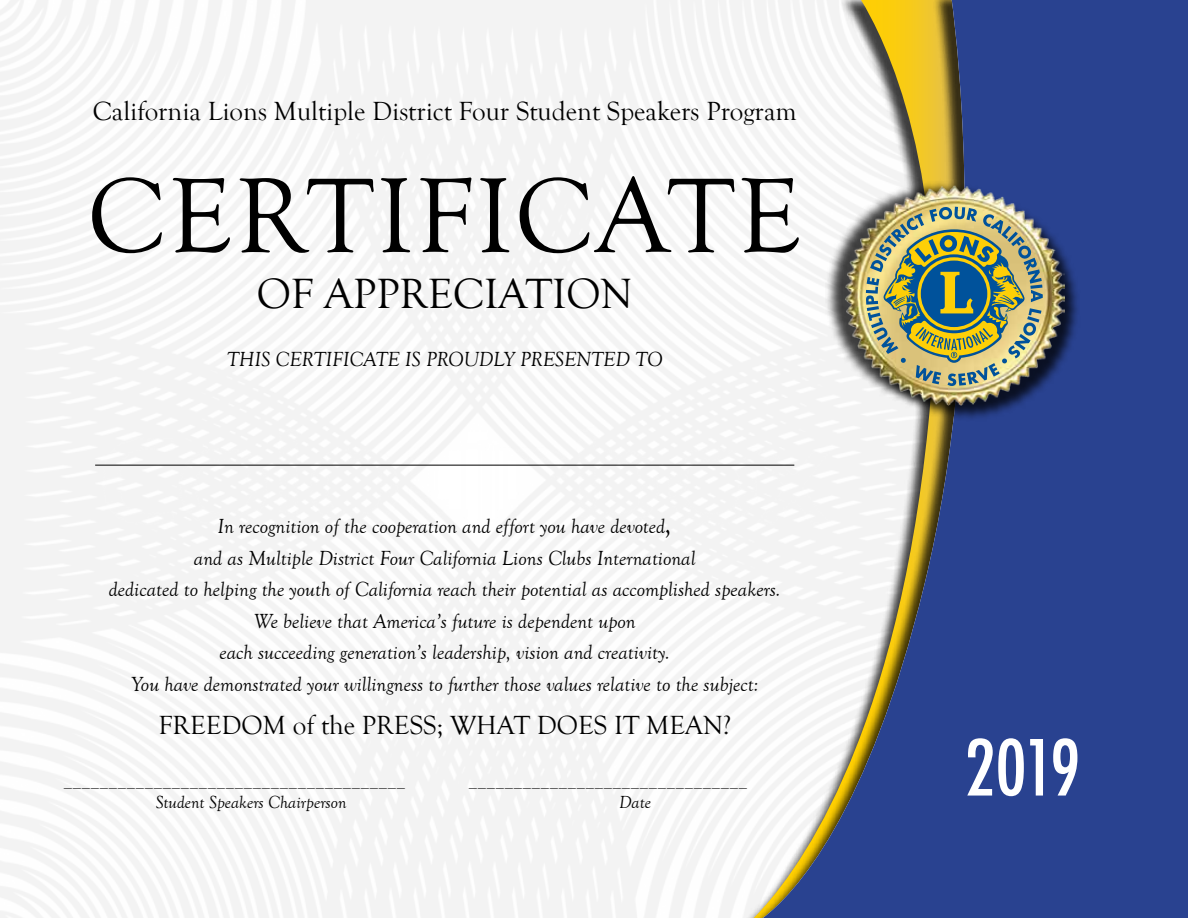
<style>
.page{position:relative;width:1188px;height:918px;background:#fff}
.page>*{position:absolute;margin:0;border:0;box-sizing:border-box;transform-origin:0 0}
.t1{font:109.5px "Goudy Old Style T";letter-spacing:.03em;color:#000}
.t2{font:500 condensed 75px "Futura";color:#fff}
.t3{font:43.5px "Goudy Old Style T";color:#000}
.t4{font:27px "Goudy Old Style T";color:#000}
.t5{font:italic 21px/31.5px "Goudy Old Style T";color:#000;text-align:center}
.t6{font:italic 18px "Goudy Old Style T";color:#000}
.s1{font-size:30px}
</style>
<div class="page">
<div style="left:730px;top:0;width:456px;height:918px;background:#f4f4f4"></div>
<svg style="left:763px;top:0;width:425px;height:918px"></svg>
<hr style="left:95px;top:465px;width:699px;height:1px;background:#000">
<div style="left:824px;top:178px;width:232px;height:233px;background:#000;opacity:.75"></div>
<div style="left:849px;top:190px;width:232px;height:232px;background:#000;opacity:.75"></div>
<img style="left:845px;top:186px;width:219px;height:219px">
<img style="left:866px;top:207px;width:177px;height:179px">
<p class="t4" style="left:93px;top:97px;width:705px">California Lions Multiple District Four Student Speakers Program</p>
<h1 class="t1" style="left:88px;top:156px;width:715px">Certificate</h1>
<h3 class="t3" style="left:257px;top:270px;width:377px">of Appreciation</h3>
<p class="t5" style="left:227px;top:344px;width:437px">This Certificate is Proudly Presented to</p>
<p class="t5" style="left:109px;top:511px;width:673px">In recognition of the cooperation and effort you have devoted<span class="s1">,<br></span>and as Multiple District Four California Lions Clubs International<br>dedicated to helping the youth of California reach their potential as accomplished speakers.<br>We believe that America’s future is dependent upon<br>each succeeding generation’s leadership, vision and creativity.<br>You have demonstrated your willingness to further those values relative to the subject:</p>
<p class="t4" style="left:158px;top:710px;width:574px">Freedom of the Press ; What Does It Mean?</p>
<p class="t6" style="left:64px;top:771px;width:344px">______________________________________</p>
<p class="t6" style="left:469px;top:771px;width:280px">_______________________________</p>
<p class="t6" style="left:156px;top:792px;width:192px">Student Speakers Chairperson</p>
<p class="t6" style="left:619px;top:792px;width:34px">Date</p>
<h2 class="t2" style="left:964px;top:720px;width:118px">2019</h2>
</div>
